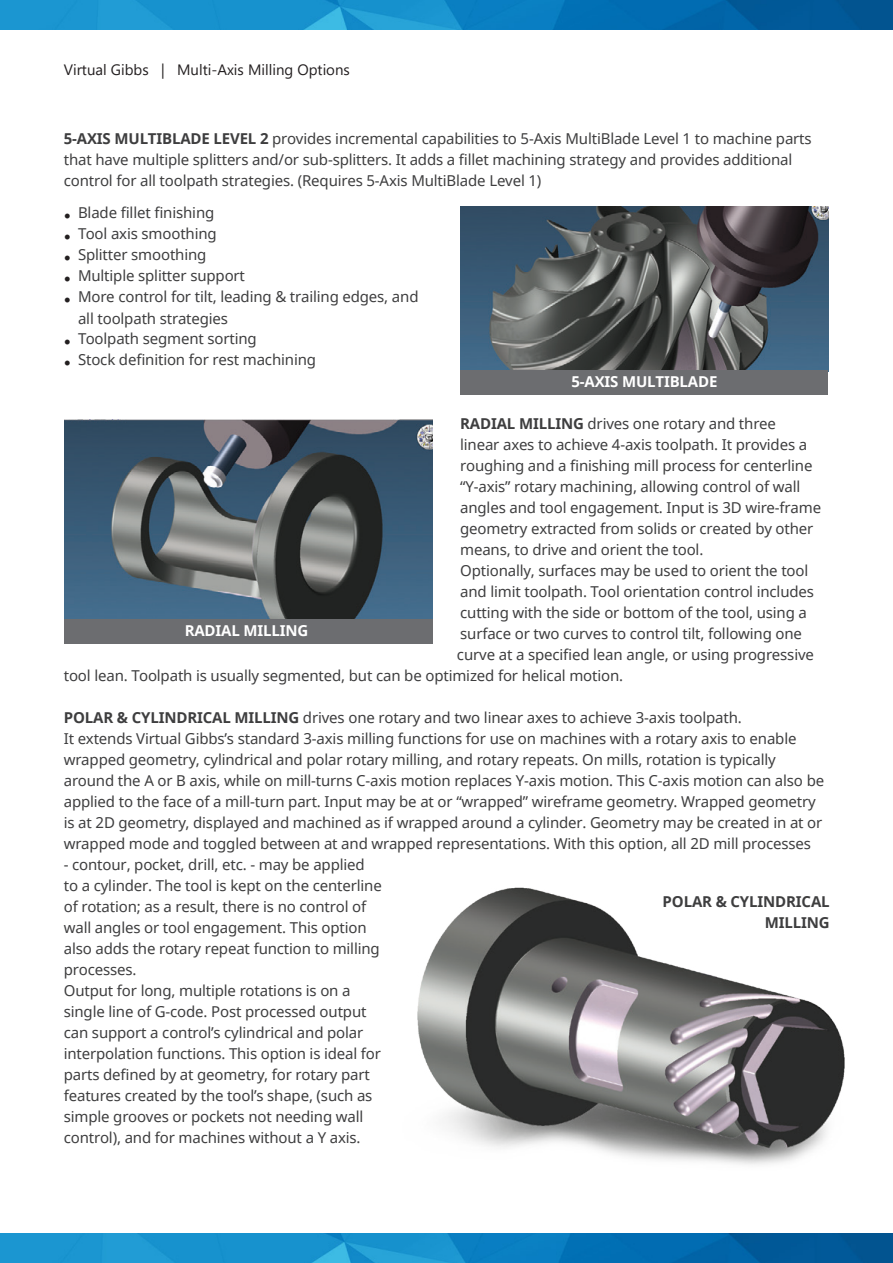
<style>
.page{position:relative;width:893px;height:1263px;background:#fff}
.page>*{position:absolute;margin:0;border:0;box-sizing:border-box;transform-origin:0 0}
.t1{font:18px "Adobe Hebrew";color:#231f20}
.t2{font:15px/21px "Noto Sans";letter-spacing:-.01em;color:#3e3e3f}
.t3{font:15px "Segoe UI";color:#231f20}
.t4{font:700 15px "Noto Sans";letter-spacing:-.01em;color:#fff}
.t5{font:700 15px/21px "Noto Sans";letter-spacing:-.01em;color:#3e3e3f;text-align:right}
.s1{font-weight:700}
</style>
<div class="page">
<img style="left:417px;top:887px;width:428px;height:278px">
<img style="left:64px;top:419px;width:369px;height:201px">
<div style="left:64px;top:620px;width:369px;height:24px;background:#6c6d70"></div>
<img style="left:460px;top:206px;width:369px;height:165px">
<div style="left:460px;top:370px;width:368px;height:24px;background:#6c6d70"></div>
<img style="left:0;top:0;width:893px;height:30px">
<img style="left:0;top:1233px;width:893px;height:30px">
<h3 class="t3" style="left:64px;top:55px;width:87px">Virtual Gibbs</h3>
<h3 class="t3" style="left:161px;top:55px;width:5px">|</h3>
<h3 class="t3" style="left:177px;top:55px;width:174px">Multi-Axis Milling Options</h3>
<p class="t2" style="left:64px;top:127px;width:749px"><span class="s1">5-AXIS MULTIBLADE LEVEL 2</span> provides incremental capabilities to 5-Axis MultiBlade Level 1 to machine parts that have multiple splitters and/or sub-splitters It. adds a fillet machining strategy and provides additional control for all toolpath strategies (. Requires 5-Axis MultiBlade Level (1</p>
<p class="t2" style="left:78px;top:202px;width:138px">Blade fillet finishing</p>
<p class="t1" style="left:64px;top:203px;width:9px">•</p>
<p class="t1" style="left:64px;top:224px;width:9px">•</p>
<p class="t1" style="left:64px;top:245px;width:9px">•</p>
<p class="t1" style="left:64px;top:266px;width:9px">•</p>
<p class="t1" style="left:64px;top:287px;width:9px">•</p>
<p class="t1" style="left:64px;top:329px;width:9px">•</p>
<p class="t1" style="left:64px;top:350px;width:9px">•</p>
<p class="t2" style="left:78px;top:223px;width:140px">Tool axis smoothing</p>
<p class="t2" style="left:78px;top:244px;width:130px">Splitter smoothing</p>
<p class="t2" style="left:78px;top:265px;width:169px">Multiple splitter support</p>
<p class="t2" style="left:78px;top:286px;width:342px">More control for tilt, leading &amp; trailing edges, and</p>
<p class="t2" style="left:78px;top:308px;width:152px">all toolpath strategies</p>
<p class="t2" style="left:78px;top:328px;width:180px">Toolpath segment sorting</p>
<p class="t2" style="left:78px;top:349px;width:240px">Stock definition for rest machining</p>
<p class="t4" style="left:571px;top:371px;width:148px">5-AXIS MULTIBLADE</p>
<p class="t2" style="left:460px;top:413px;width:317px"><span class="s1">RADIAL MILLING</span> drives one rotary and three</p>
<p class="t2" style="left:460px;top:434px;width:349px">linear axes to achieve 4-axis toolpath It. provides a</p>
<p class="t2" style="left:460px;top:455px;width:354px">roughing and a finishing mill process for centerline</p>
<p class="t2" style="left:460px;top:476px;width:342px">-Y“ axis” rotary machining, allowing control of wall</p>
<p class="t2" style="left:460px;top:497px;width:362px">angles and tool engagement. Input is D3 wire-frame</p>
<p class="t2" style="left:460px;top:518px;width:355px">geometry extracted from solids or created by other</p>
<p class="t2" style="left:460px;top:539px;width:245px">means, to drive and orient the tool.</p>
<p class="t2" style="left:460px;top:560px;width:350px">Optionally, surfaces may be used to orient the tool</p>
<p class="t2" style="left:460px;top:581px;width:355px">and limit toolpath. Tool orientation control includes</p>
<p class="t2" style="left:460px;top:602px;width:348px">cutting with the side or bottom of the tool, using a</p>
<p class="t2" style="left:460px;top:623px;width:343px">surface or two curves to control tilt, following one</p>
<p class="t2" style="left:457px;top:644px;width:358px">curve at a specified lean angle, or using progressive</p>
<p class="t2" style="left:64px;top:665px;width:561px">tool lean. Toolpath is usually segmented, but can be optimized for helical motion.</p>
<p class="t2" style="left:64px;top:707px;width:762px"><span class="s1">POLAR &amp; CYLINDRICAL MILLING</span> drives one rotary and two linear axes to achieve 3-axis toolpath.<br>It extends Virtual Gibbss’ standard 3-axis milling functions for use on machines with a rotary axis to enable wrapped geometry, cylindrical and polar rotary milling, and rotary repeats. On mills, rotation is typically around the A or B axis, while on mill-turns C-axis motion replaces -Y axis motion. This C-axis motion can also be applied to the face of a mill-turn part. Input may be at or “wrapped” wireframe geometry. Wrapped geometry is at D2 geometry, displayed and machined as if wrapped around a cylinder. Geometry may be created in at or wrapped mode and toggled between at and wrapped representations. With this option, all D2 mill processes</p>
<p class="t2" style="left:64px;top:854px;width:320px">- contour, pocket, drill, etc -. may be applied to a cylinder. The tool is kept on the centerline of rotation; as a result, there is no control of wall angles or tool engagement. This option also adds the rotary repeat function to milling processes.<br>Output for long, multiple rotations is on a single line of G-code. Post processed output can support a controls’ cylindrical and polar interpolation functions. This option is ideal for parts defined by at geometry, for rotary part features created by the tools’ shape (, such as simple grooves or pockets not needing wall control ,) and for machines without Ya axis.</p>
<p class="t4" style="left:185px;top:620px;width:125px">RADIAL MILLING</p>
<p class="t5" style="left:663px;top:891px;width:169px">POLAR &amp; CYLINDRICAL<br>MILLING</p>
</div>
